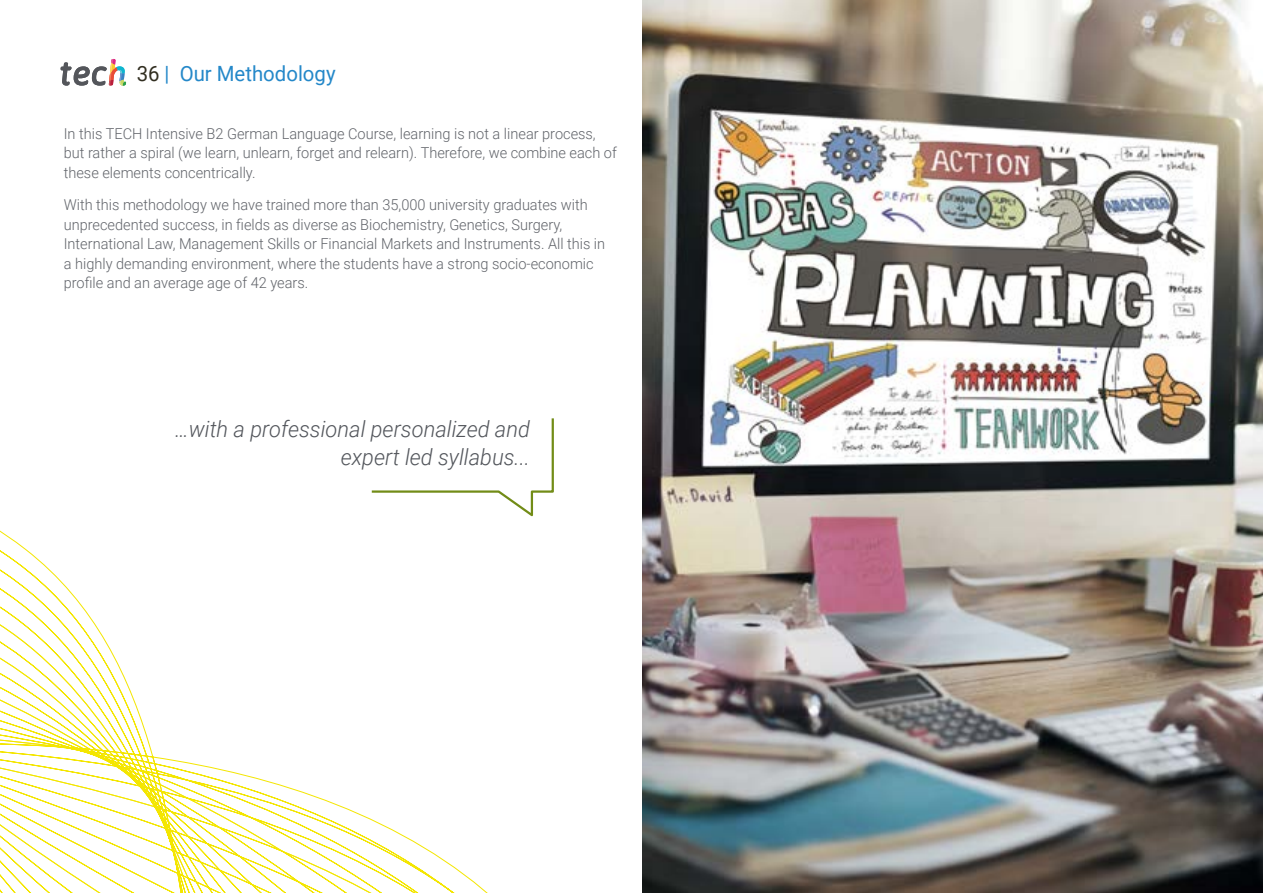
<style>
.page{position:relative;width:1263px;height:893px;background:#fff}
.page>*{position:absolute;margin:0;border:0;box-sizing:border-box;transform-origin:0 0}
.t1{font:italic 300 22.5px/28.5px "Roboto";color:#52555b;text-align:right}
.t2{font:21px "Roboto";color:#2488c9}
.t3{font:300 15px/19.5px "Roboto";color:#61646a}
.s1{color:#312e20}
</style>
<div class="page">
<svg style="left:371px;top:418px;width:183px;height:99px"></svg>
<img style="left:642px;top:0;width:621px;height:893px">
<svg style="left:0;top:530px;width:488px;height:363px"></svg>
<svg style="left:61px;top:59px;width:65px;height:27px"></svg>
<h2 class="t2" style="left:137px;top:59px;width:200px"><span class="s1">36</span> | Our Methodology</h2>
<p class="t3" style="left:64px;top:123px;width:555px">In this TECH Intensive B2 German Language Course, learning is not a linear process, but rather a spiral (we learn, unlearn, forget and relearn). Therefore, we combine each of these elements concentrically.</p>
<p class="t3" style="left:64px;top:194px;width:543px">With this methodology we have trained more than 35,000 university graduates with unprecedented success, in fields as diverse as Biochemistry, Genetics, Surgery, International Law, Management Skills or Financial Markets and Instruments. All this in a highly demanding environment, where the students have a strong socio-economic profile and an average age of 42 years.</p>
<h1 class="t1" style="left:175px;top:414px;width:356px">…with a professional personalized and expert led syllabus...</h1>
</div>
